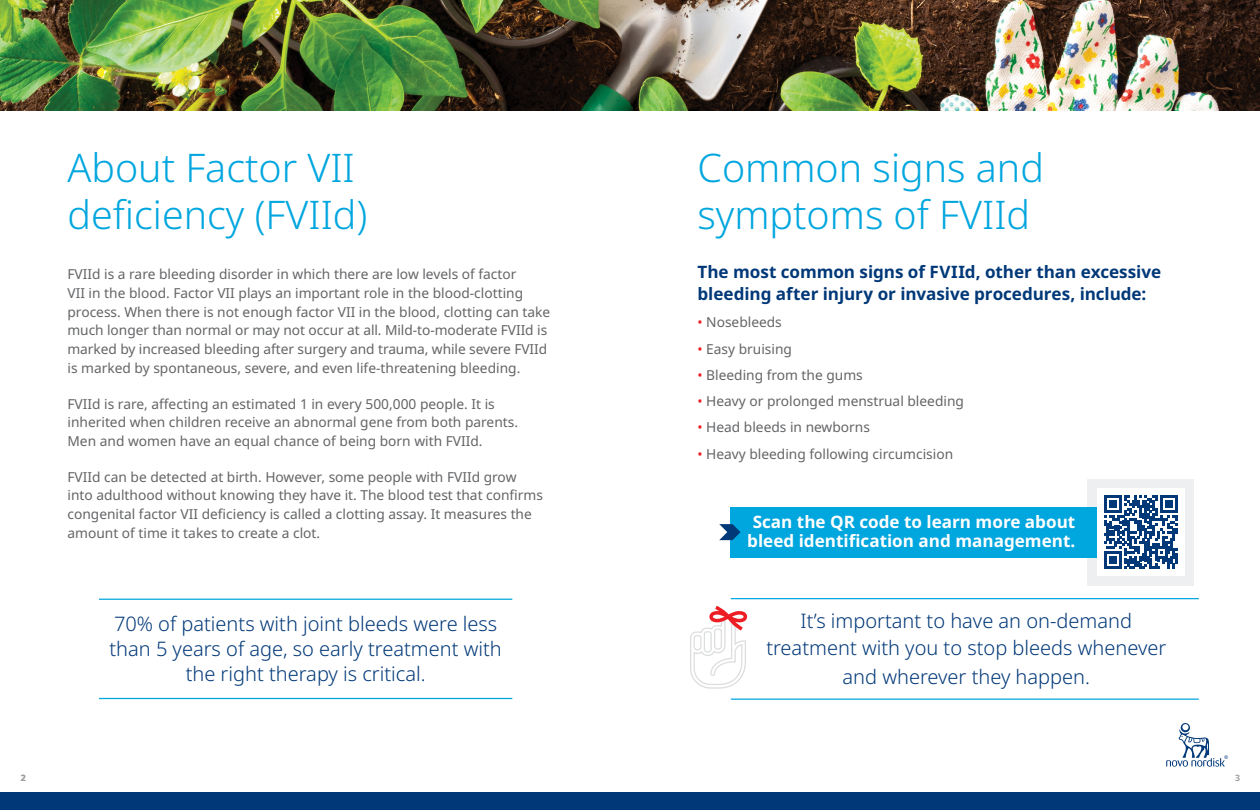
<style>
.page{position:relative;width:1260px;height:810px;background:#fff}
.page>*{position:absolute;margin:0;border:0;box-sizing:border-box;transform-origin:0 0}
.t1{font:300 39.38px/47.5px "Apis";color:#00a6de}
.t2{font:300 20px/25px "Apis";color:#003878;text-align:center}
.t3{font:700 17.12px/22.8px "Apis";letter-spacing:-.005em;color:#003878}
.t4{font:700 17.12px/18.8px "Apis";color:#fff;text-align:center}
.t5{font:13.75px/18.8px "Apis";color:#636466}
.t6{font:700 8.75px "Apis";color:#9d9fa2}
.s1{color:#ed1d24}
</style>
<div class="page">
<div style="left:0;top:792px;width:1260px;height:18px;background:#003878"></div>
<img style="left:0;top:0;width:1260px;height:110px">
<hr style="left:99px;top:599px;width:413px;height:1px;background:#00a6de">
<hr style="left:99px;top:698px;width:413px;height:1px;background:#00a6de">
<svg style="left:1166px;top:723px;width:62px;height:44px"></svg>
<div style="left:1087px;top:479px;width:107px;height:107px;background:#eeeff0"></div>
<div style="left:730px;top:507px;width:367px;height:51px;background:#00a6de"></div>
<hr style="left:731px;top:598px;width:468px;height:1px;background:#00a6de">
<hr style="left:731px;top:699px;width:468px;height:1px;background:#00a6de">
<div style="left:1097px;top:488px;width:87px;height:88px;background:#fff"></div>
<svg style="left:719px;top:524px;width:22px;height:16px"></svg>
<svg style="left:690px;top:606px;width:57px;height:83px"></svg>
<svg style="left:1104px;top:495px;width:74px;height:74px"></svg>
<p class="t6" style="left:21px;top:772px;width:7px">2</p>
<h1 class="t1" style="left:68px;top:145px;width:301px">About Factor VII deficiency (FVIId)</h1>
<p class="t5" style="left:68px;top:265px;width:484px">FVIId is a rare bleeding disorder in which there are low levels of factor<br>VII in the blood. Factor VII plays an important role in the blood-clotting process. When there is not enough factor VII in the blood, clotting can take much longer than normal or may not occur at all. Mild-to-moderate FVIId is marked by increased bleeding after surgery and trauma, while severe FVIId is marked by spontaneous, severe, and even life-threatening bleeding.</p>
<p class="t5" style="left:68px;top:394px;width:452px">FVIId is rare, affecting an estimated 1 in every 500,000 people. It is inherited when children receive an abnormal gene from both parents.<br>Men and women have an equal chance of being born with FVIId.</p>
<p class="t5" style="left:68px;top:468px;width:477px">FVIId can be detected at birth. However, some people with FVIId grow into adulthood without knowing they have it. The blood test that confirms congenital factor VII deficiency is called a clotting assay. It measures the amount of time it takes to create a clot.</p>
<h2 class="t2" style="left:109px;top:612px;width:394px">70% of patients with joint bleeds were less than 5 years of age, so early treatment with the right therapy is critical.</h2>
<h1 class="t1" style="left:698px;top:145px;width:348px">Common signs and symptoms of FVIId</h1>
<p class="t3" style="left:697px;top:261px;width:465px">The most common signs of FVIId, other than excessive bleeding after injury or invasive procedures, include:</p>
<p class="t5" style="left:698px;top:313px;width:86px"><span class="s1">•</span> Nosebleeds</p>
<p class="t5" style="left:698px;top:340px;width:96px"><span class="s1">•</span> Easy bruising</p>
<p class="t5" style="left:698px;top:366px;width:167px"><span class="s1">•</span> Bleeding from the gums</p>
<p class="t5" style="left:698px;top:392px;width:268px"><span class="s1">•</span> Heavy or prolonged menstrual bleeding</p>
<p class="t5" style="left:698px;top:418px;width:174px"><span class="s1">•</span> Head bleeds in newborns</p>
<p class="t5" style="left:698px;top:445px;width:257px"><span class="s1">•</span> Heavy bleeding following circumcision</p>
<p class="t4" style="left:747px;top:513px;width:330px">Scan the QR code to learn more about bleed identification and management.</p>
<h2 class="t2" style="left:766px;top:607px;width:401px;line-height:28px">It’s important to have an on-demand treatment with you to stop bleeds whenever and wherever they happen.</h2>
<p class="t6" style="left:1235px;top:772px;width:7px">3</p>
</div>
